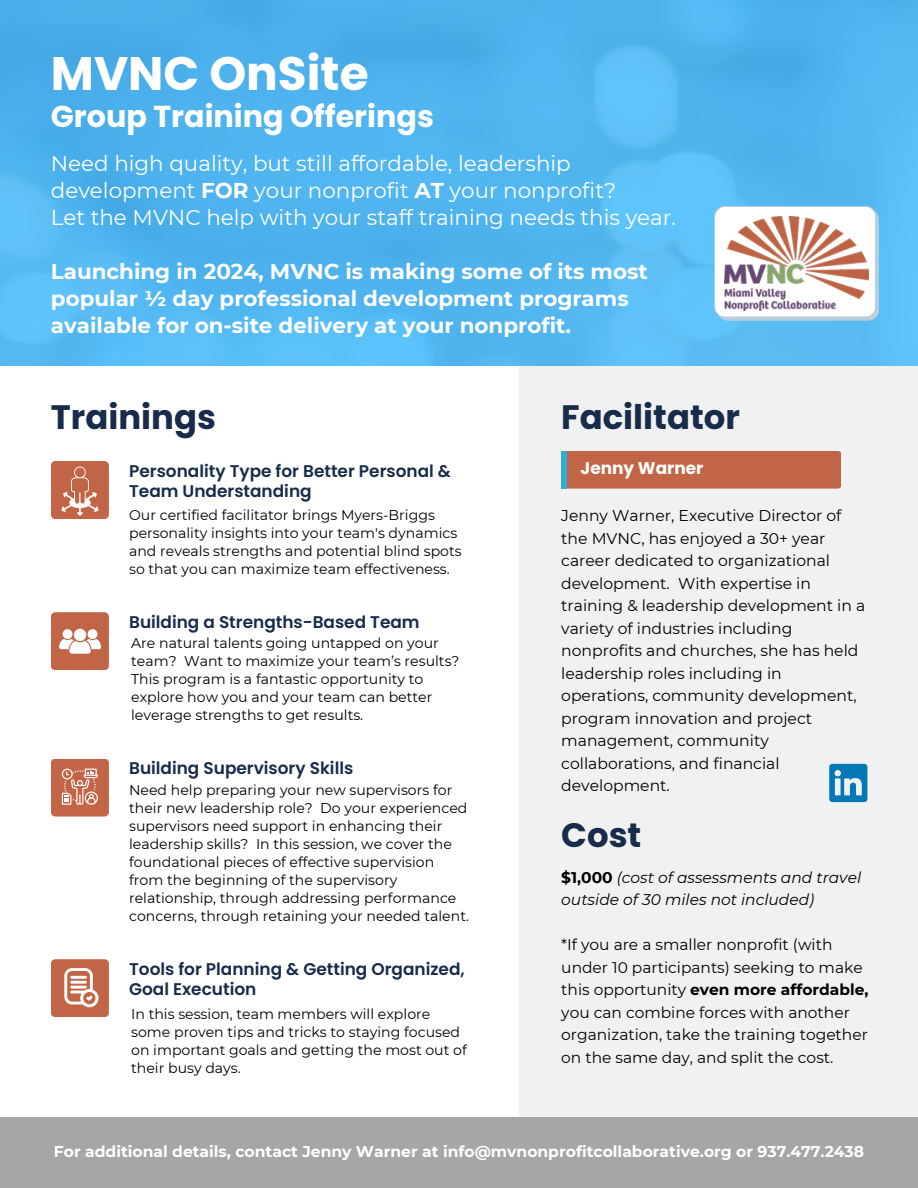
<style>
.page{position:relative;width:918px;height:1188px;background:#fff}
.page>*{position:absolute;margin:0;border:0;box-sizing:border-box;transform-origin:0 0}
.t1{font:700 46.95px "Poppins";color:#fff}
.t2{font:700 33.9px "Poppins";color:#182b4b}
.t3{font:700 30.3px "Poppins";color:#fff}
.t4{font:21.45px/27px "Montserrat";color:#fff}
.t5{font:700 21.45px/27px "Montserrat";color:#fff}
.t6{font:600 16.95px/20.1px "Poppins";color:#182b4b}
.t7{font:700 16.95px "Poppins";color:#fff}
.t8{font:15.6px/22.5px "Montserrat";color:#000}
.t9{font:700 15.6px "Montserrat";color:#fff}
.t10{font:15.45px/22.5px "Montserrat";color:#000}
.t11{font:italic 15.45px/22.5px "Montserrat";color:#000}
.t12{font:14.1px/18px "Montserrat";color:#000}
.s1{font-weight:700}
.s2{font-weight:700;font-style:normal}
</style>
<div class="page">
<img style="left:0;top:0;width:918px;height:366px">
<div style="left:519px;top:366px;width:399px;height:822px;background:#f1f1f1"></div>
<div style="left:0;top:1117px;width:918px;height:71px;background:#a8a6a4"></div>
<div style="left:561px;top:451px;width:280px;height:38px;background:#c16546;border-radius:3px"></div>
<div style="left:561px;top:451px;width:6px;height:38px;background:#30add4"></div>
<svg style="left:829px;top:764px;width:38px;height:38px"></svg>
<svg style="left:714px;top:206px;width:165px;height:115px"></svg>
<img style="left:725px;top:217px;width:144px;height:93px">
<svg style="left:51px;top:461px;width:58px;height:58px;background:#c7755a"></svg>
<svg style="left:51px;top:612px;width:58px;height:58px"></svg>
<svg style="left:51px;top:759px;width:58px;height:58px;background:#c9795f"></svg>
<svg style="left:51px;top:959px;width:58px;height:58px;background:#cc8168"></svg>
<p class="t1" style="left:51px;top:41px;width:319px">MVNC OnSite</p>
<p class="t3" style="left:51px;top:95px;width:384px">Group Training Offerings</p>
<p class="t4" style="left:51px;top:149px;width:567px">Need high quality, but still affordable, leadership development <span class="s1">FOR</span> your nonprofit <span class="s1">AT</span> your nonprofit?</p>
<p class="t4" style="left:51px;top:203px;width:627px">Let the MVNC help with your staff training needs this year.</p>
<p class="t5" style="left:51px;top:257px;width:598px">Launching in 2024, MVNC is making some of its most popular ½ day professional development programs available for on-site delivery at your nonprofit.</p>
<p class="t2" style="left:51px;top:393px;width:167px">Trainings</p>
<p class="t6" style="left:129px;top:461px;width:324px">Personality Type for Better Personal &amp;<br>Team Understanding</p>
<p class="t12" style="left:129px;top:506px;width:334px">Our certified facilitator brings Myers-Briggs personality insights into your team's dynamics and reveals strengths and potential blind spots so that you can maximize team effectiveness.</p>
<p class="t6" style="left:129px;top:612px;width:292px">Building a Strengths-Based Team</p>
<p class="t12" style="left:131px;top:634px;width:330px">Are natural talents going untapped on your team? Want to maximize your team’s results?<br>This program is a fantastic opportunity to explore how you and your team can better leverage strengths to get results.</p>
<p class="t6" style="left:129px;top:758px;width:226px">Building Supervisory Skills</p>
<p class="t12" style="left:129px;top:781px;width:341px">Need help preparing your new supervisors for their new leadership role? Do your experienced supervisors need support in enhancing their leadership skills? In this session, we cover the foundational pieces of effective supervision from the beginning of the supervisory relationship, through addressing performance concerns, through retaining your needed talent.</p>
<p class="t6" style="left:129px;top:959px;width:337px">Tools for Planning &amp; Getting Organized,<br>Goal Execution</p>
<p class="t12" style="left:131px;top:1005px;width:337px">In this session, team members will explore some proven tips and tricks to staying focused on important goals and getting the most out of their busy days.</p>
<p class="t2" style="left:561px;top:393px;width:180px">Facilitator</p>
<p class="t7" style="left:581px;top:457px;width:124px">Jenny Warner</p>
<p class="t8" style="left:561px;top:505px;width:306px">Jenny Warner, Executive Director of the MVNC, has enjoyed a 30+ year career dedicated to organizational development. With expertise in training &amp; leadership development in a variety of industries including nonprofits and churches, she has held leadership roles including in operations, community development, program innovation and project management, community collaborations, and financial development.</p>
<p class="t2" style="left:561px;top:811px;width:82px">Cost</p>
<p class="t11" style="left:561px;top:866px;width:301px"><span class="s2">$1,000</span> (cost of assessments and travel outside of 30 miles not included)</p>
<p class="t10" style="left:561px;top:933px;width:309px">*If you are a smaller nonprofit (with under 10 participants) seeking to make this opportunity <span class="s1">even more affordable, </span>you can combine forces with another organization, take the training together on the same day, and split the cost.</p>
<p class="t9" style="left:54px;top:1142px;width:812px">For additional details, contact Jenny Warner at info@mvnonprofitcollaborative.org or 937.477.2438</p>
</div>
